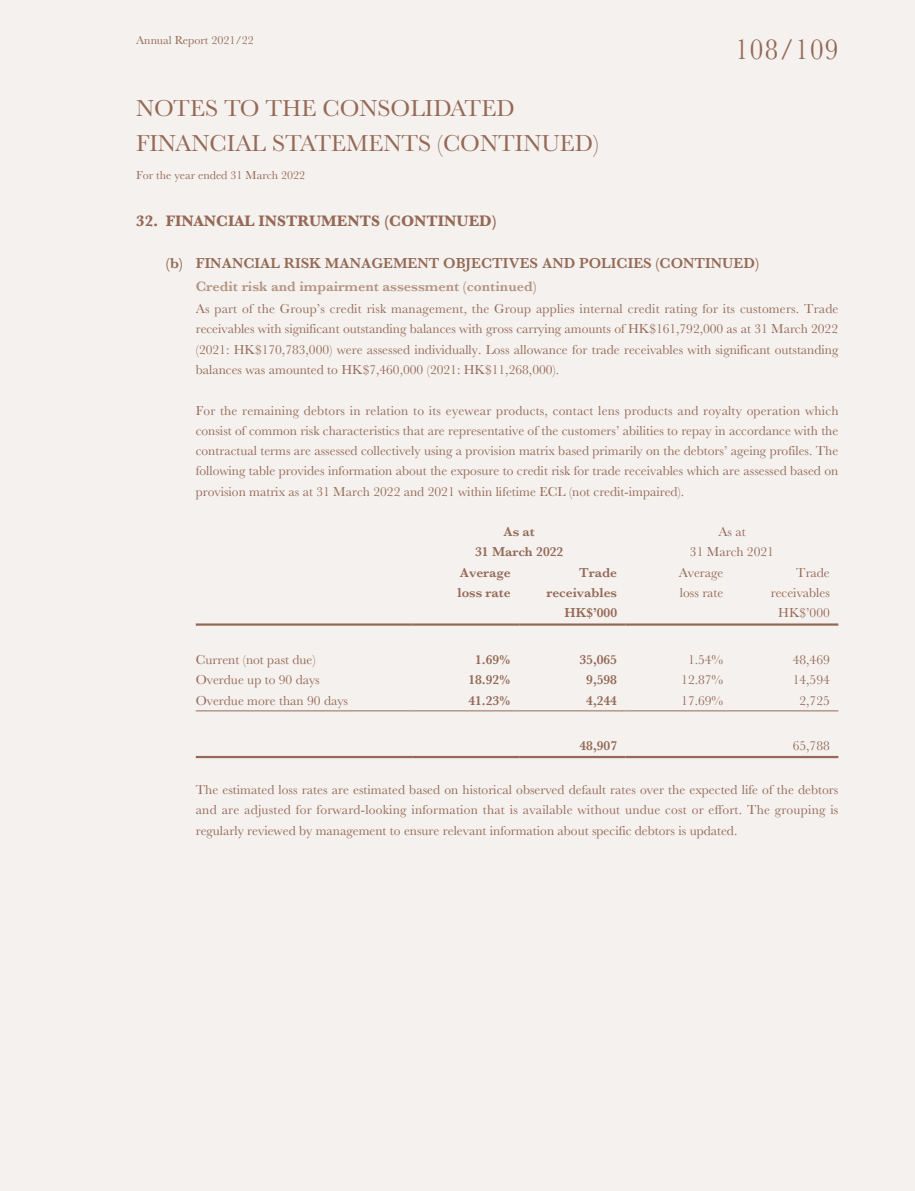
<style>
.page{position:relative;width:915px;height:1191px;background:#fff}
.page>*{position:absolute;margin:0;border:0;box-sizing:border-box;transform-origin:0 0}
.t1{font:30px "Baskerville";letter-spacing:.05em;color:#946956;scale:.9 1}
.t2{font:24px/34.5px "Baskerville";color:#946956}
.t3{font:700 15.75px "Baskerville";color:#946956}
.t4{font:600 15px "Baskerville";color:#946956}
.t5{font:600 14.25px "Baskerville";color:#b49381}
.t6{font:13.5px/20.2px "Baskerville";color:#946956;text-align:justify}
.t7{font:600 13.5px "Baskerville";color:#946956}
.t8{font:12px "Baskerville";color:#946956}
</style>
<div class="page">
<div style="left:0;top:0;width:914px;height:1191px;background:#f5f1ee"></div>
<hr style="left:196px;top:623px;width:216px;height:2px;background:#946956">
<hr style="left:412px;top:623px;width:107px;height:2px;background:#946956">
<hr style="left:519px;top:623px;width:106px;height:2px;background:#946956">
<hr style="left:625px;top:623px;width:106px;height:2px;background:#946956">
<hr style="left:731px;top:623px;width:107px;height:2px;background:#946956">
<hr style="left:196px;top:710px;width:216px;height:1px;background:#946956">
<hr style="left:412px;top:710px;width:107px;height:1px;background:#946956">
<hr style="left:519px;top:710px;width:106px;height:1px;background:#946956">
<hr style="left:625px;top:710px;width:106px;height:1px;background:#946956">
<hr style="left:731px;top:710px;width:107px;height:1px;background:#946956">
<hr style="left:196px;top:756px;width:216px;height:2px;background:#946956">
<hr style="left:412px;top:756px;width:107px;height:2px;background:#946956">
<hr style="left:519px;top:756px;width:106px;height:2px;background:#946956">
<hr style="left:625px;top:756px;width:106px;height:2px;background:#946956">
<hr style="left:731px;top:756px;width:107px;height:2px;background:#946956">
<p class="t8" style="left:136px;top:32px;width:119px">Annual Report 2021/22</p>
<h2 class="t2" style="left:136px;top:92px;width:464px">NOTES TO THE CONSOLIDATED<br>FINANCIAL STATEMENTS (CONTINUED)</h2>
<p class="t8" style="left:136px;top:167px;width:170px">For the year ended 31 March 2022</p>
<h1 class="t1" style="left:734px;top:30px;width:116px">108/109</h1>
<p class="t3" style="left:136px;top:210px;width:362px">32. FINANCIAL INSTRUMENTS (CONTINUED)</p>
<p class="t4" style="left:166px;top:253px;width:594px">(b) FINANCIAL RISK MANAGEMENT OBJECTIVES AND POLICIES (CONTINUED)</p>
<p class="t5" style="left:196px;top:276px;width:342px">Credit risk and impairment assessment (continued)</p>
<p class="t6" style="left:196px;top:299px;width:644px">As part of the Group’s credit risk management, the Group applies internal credit rating for its customers. Trade receivables with significant outstanding balances with gross carrying amounts of HK$161,792,000 as at 31 March 2022 (2021: HK$170,783,000) were assessed individually. Loss allowance for trade receivables with significant outstanding balances was amounted to HK$7,460,000 (2021: HK$11,268,000).</p>
<p class="t6" style="left:196px;top:400px;width:644px">For the remaining debtors in relation to its eyewear products, contact lens products and royalty operation which consist of common risk characteristics that are representative of the customers’ abilities to repay in accordance with the contractual terms are assessed collectively using a provision matrix based primarily on the debtors’ ageing profiles. The following table provides information about the exposure to credit risk for trade receivables which are assessed based on provision matrix as at 31 March 2022 and 2021 within lifetime ECL (not credit-impaired).</p>
<p class="t7" style="left:503px;top:522px;width:33px">As at</p>
<p class="t6" style="left:718px;top:522px;width:29px">As at</p>
<p class="t7" style="left:475px;top:542px;width:90px">31 March 2022</p>
<p class="t6" style="left:689px;top:542px;width:85px">31 March 2021</p>
<p class="t7" style="left:459px;top:562px;width:52px">Average</p>
<p class="t7" style="left:579px;top:562px;width:39px">Trade</p>
<p class="t6" style="left:678px;top:562px;width:46px">Average</p>
<p class="t6" style="left:796px;top:562px;width:35px">Trade</p>
<p class="t7" style="left:457px;top:583px;width:55px">loss rate</p>
<p class="t7" style="left:546px;top:583px;width:72px">receivables</p>
<p class="t6" style="left:679px;top:582px;width:45px">loss rate</p>
<p class="t6" style="left:770px;top:582px;width:61px">receivables</p>
<p class="t7" style="left:564px;top:603px;width:54px">HK$’000</p>
<p class="t6" style="left:778px;top:603px;width:53px">HK$’000</p>
<p class="t6" style="left:196px;top:649px;width:121px">Current (not past due)</p>
<p class="t7" style="left:475px;top:650px;width:37px">1.69%</p>
<p class="t7" style="left:579px;top:650px;width:39px">35,065</p>
<p class="t6" style="left:687px;top:649px;width:37px">1.54%</p>
<p class="t6" style="left:792px;top:649px;width:39px">48,469</p>
<p class="t6" style="left:196px;top:670px;width:125px">Overdue up to 90 days</p>
<p class="t7" style="left:468px;top:670px;width:44px">18.92%</p>
<p class="t7" style="left:586px;top:670px;width:32px">9,598</p>
<p class="t6" style="left:681px;top:670px;width:44px">12.87%</p>
<p class="t6" style="left:792px;top:670px;width:39px">14,594</p>
<p class="t6" style="left:196px;top:690px;width:154px">Overdue more than 90 days</p>
<p class="t7" style="left:468px;top:690px;width:44px">41.23%</p>
<p class="t7" style="left:586px;top:690px;width:32px">4,244</p>
<p class="t6" style="left:681px;top:690px;width:44px">17.69%</p>
<p class="t6" style="left:799px;top:690px;width:32px">2,725</p>
<p class="t7" style="left:579px;top:735px;width:39px">48,907</p>
<p class="t6" style="left:792px;top:735px;width:39px">65,788</p>
<p class="t6" style="left:196px;top:780px;width:644px">The estimated loss rates are estimated based on historical observed default rates over the expected life of the debtors and are adjusted for forward-looking information that is available without undue cost or effort. The grouping is regularly reviewed by management to ensure relevant information about specific debtors is updated.</p>
</div>
